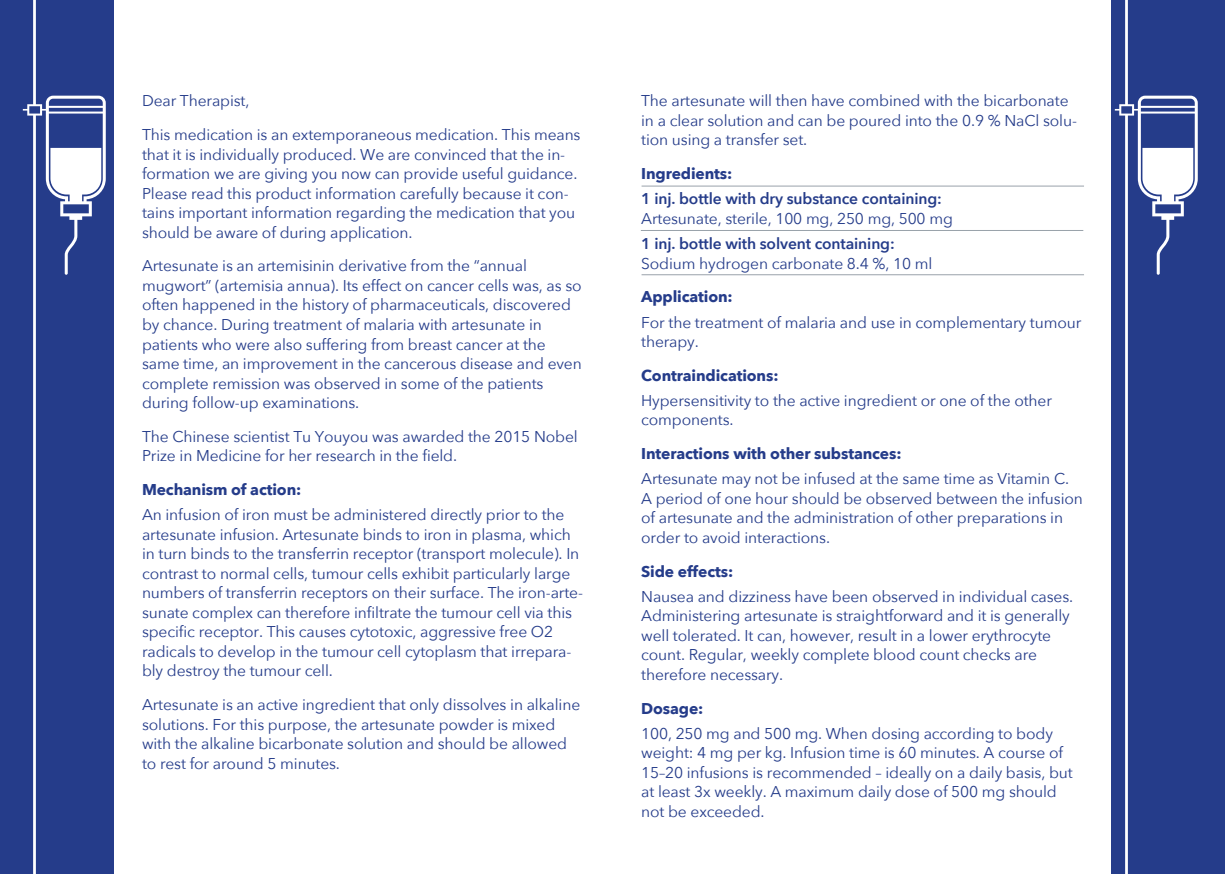
<style>
.page{position:relative;width:1225px;height:874px;background:#fff}
.page>*{position:absolute;margin:0;border:0;box-sizing:border-box;transform-origin:0 0}
.t1{font:15.6px/19.4px "Avenir Next";letter-spacing:-.01em;color:#253c8a}
.t2{font:700 15.6px "Avenir Next";letter-spacing:-.01em;color:#253c8a}
.t3{font:600 15.6px "Avenir Next";letter-spacing:-.01em;color:#253c8a}
</style>
<div class="page">
<div style="left:0;top:0;width:114px;height:873px;background:#253c8a"></div>
<svg style="left:23px;top:0;width:83px;height:873px"></svg>
<div style="left:1111px;top:0;width:114px;height:873px;background:#253c8a"></div>
<svg style="left:1114px;top:0;width:83px;height:873px"></svg>
<hr style="left:641px;top:230px;width:442px;height:1px;background:#99a2aa">
<hr style="left:641px;top:274px;width:443px;height:1px;background:#99a2aa">
<hr style="left:641px;top:185px;width:443px;height:1px;background:#99a2aa">
<p class="t1" style="left:142px;top:83px;width:440px;line-height:33.6px">Dear Therapist,<br>This medication is an extemporaneous medication. This means</p>
<p class="t1" style="left:142px;top:144px;width:437px">that it is individually produced. We are convinced that the in&shy;formation we are giving you now can provide useful guidance.<br>Please read this product information carefully because it con&shy;tains important information regarding the medication that you should be aware of during application.</p>
<p class="t1" style="left:142px;top:255px;width:441px">Artesunate is an artemisinin derivative from the “annual mugwort” (artemisia annua). Its effect on cancer cells was, as so often happened in the history of pharmaceuticals, discovered by chance. During treatment of malaria with artesunate in patients who were also suffering from breast cancer at the same time, an improvement in the cancerous disease and even complete remission was observed in some of the patients during follow-up examinations.</p>
<p class="t1" style="left:142px;top:426px;width:437px">The Chinese scientist Tu Youyou was awarded the 2015 Nobel<br>Prize in Medicine for her research in the field.</p>
<p class="t2" style="left:142px;top:476px;width:161px">Mechanism of action:</p>
<p class="t1" style="left:142px;top:504px;width:442px">An infusion of iron must be administered directly prior to the artesunate infusion. Artesunate binds to iron in plasma, which in turn binds to the transferrin receptor (transport molecule). In contrast to normal cells, tumour cells exhibit particularly large numbers of transferrin receptors on their surface. The iron-arte&shy;sunate complex can therefore infiltrate the tumour cell via this specific receptor. This causes cytotoxic, aggressive free O2 radicals to develop in the tumour cell cytoplasm that irrepara&shy;bly destroy the tumour cell.</p>
<p class="t1" style="left:142px;top:694px;width:440px">Artesunate is an active ingredient that only dissolves in alkaline solutions. For this purpose, the artesunate powder is mixed with the alkaline bicarbonate solution and should be allowed to rest for around 5 minutes.</p>
<p class="t1" style="left:641px;top:90px;width:437px">The artesunate will then have combined with the bicarbonate in a clear solution and can be poured into the 0.9 % NaCl solu&shy;tion using a transfer set.</p>
<p class="t2" style="left:641px;top:160px;width:93px">Ingredients:</p>
<p class="t3" style="left:641px;top:185px;width:302px">1 inj. bottle with dry substance containing:</p>
<p class="t1" style="left:641px;top:208px;width:313px">Artesunate, sterile, 100 mg, 250 mg, 500 mg</p>
<p class="t3" style="left:641px;top:230px;width:255px">1 inj. bottle with solvent containing:</p>
<p class="t1" style="left:641px;top:253px;width:293px">Sodium hydrogen carbonate 8.4 %, 10 ml</p>
<p class="t2" style="left:641px;top:283px;width:93px">Application:</p>
<p class="t1" style="left:641px;top:311px;width:441px">For the treatment of malaria and use in complementary tumour therapy.</p>
<p class="t2" style="left:641px;top:361px;width:139px">Contraindications:</p>
<p class="t1" style="left:641px;top:390px;width:412px">Hypersensitivity to the active ingredient or one of the other components.</p>
<p class="t2" style="left:641px;top:440px;width:262px">Interactions with other substances:</p>
<p class="t1" style="left:641px;top:468px;width:443px">Artesunate may not be infused at the same time as Vitamin C.<br>A period of one hour should be observed between the infusion of artesunate and the administration of other preparations in order to avoid interactions.</p>
<p class="t2" style="left:641px;top:557px;width:93px">Side effects:</p>
<p class="t1" style="left:641px;top:585px;width:433px">Nausea and dizziness have been observed in individual cases.<br>Administering artesunate is straightforward and it is generally well tolerated. It can, however, result in a lower erythrocyte count. Regular, weekly complete blood count checks are therefore necessary.</p>
<p class="t2" style="left:641px;top:694px;width:64px">Dosage:</p>
<p class="t1" style="left:641px;top:722px;width:433px">100, 250 mg and 500 mg. When dosing according to body weight: 4 mg per kg. Infusion time is 60 minutes. A course of 15–20 infusions is recommended – ideally on a daily basis, but at least 3x weekly. A maximum daily dose of 500 mg should not be exceeded.</p>
</div>
